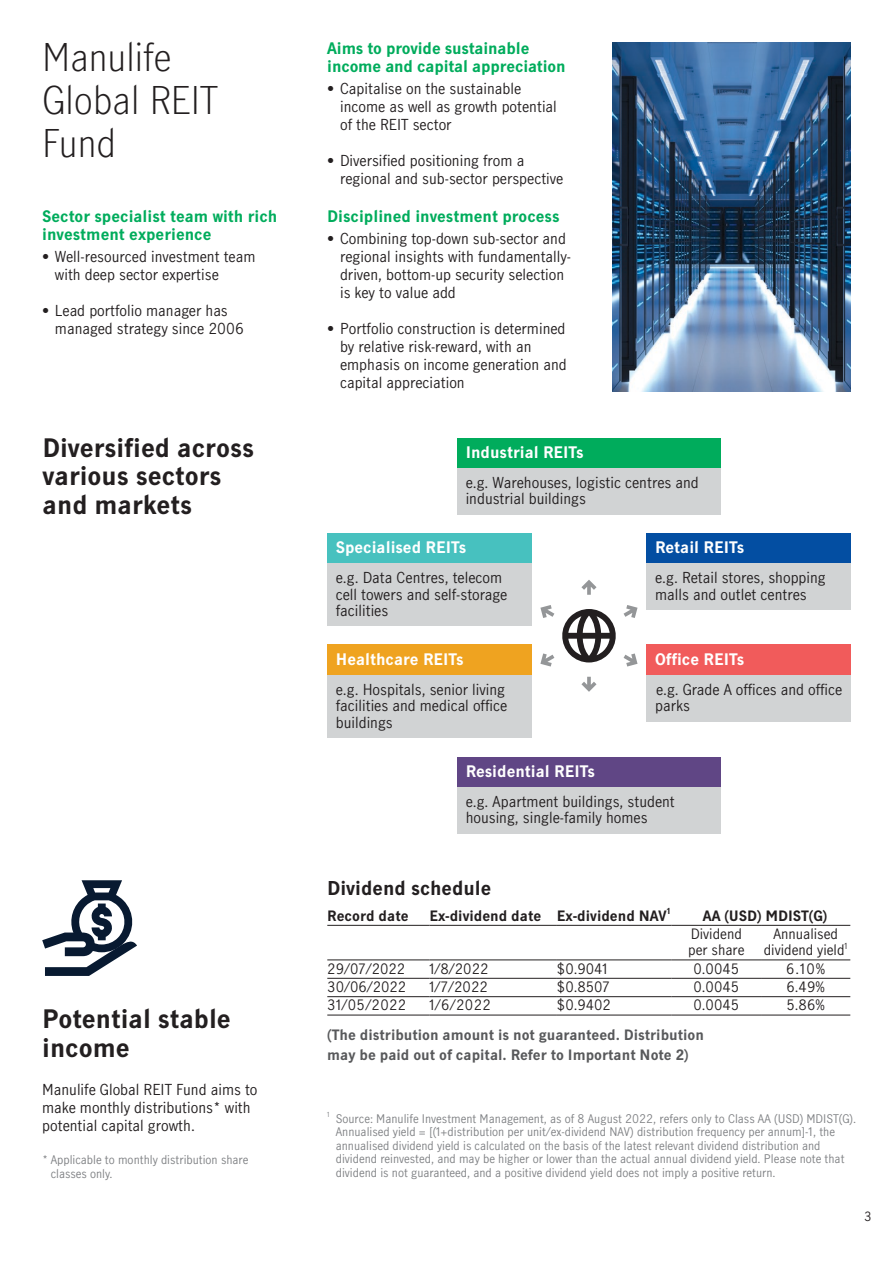
<style>
.page{position:relative;width:893px;height:1263px;background:#fff}
.page>*{position:absolute;margin:0;border:0;box-sizing:border-box;transform-origin:0 0}
.t1{font:300 36px/43.2px "Manulife JH Sans";color:#231f20}
.t2{font:700 24px/28.8px "Manulife JH Sans";color:#231f20}
.t3{font:700 18px "Manulife JH Sans";color:#231f20}
.t4{font:700 15px/18px "Manulife JH Sans";color:#00ac5c}
.t5{font:700 15px "Manulife JH Sans";color:#fff}
.t6{font:14.25px/18px "Manulife JH Sans";color:#231f20}
.t7{font:13.5px/16.2px "Manulife JH Sans";color:#231f20}
.t8{font:700 13.5px/19.5px "Manulife JH Sans";color:#58595b}
.t9{font:700 13.5px "Manulife JH Sans";color:#231f20}
.t10{font:12px "Manulife JH Sans";color:#231f20}
.t11{font:11.25px/13.5px "Manulife JH Sans";color:#808285}
.t12{font:700 7.8px "Manulife JH Sans";color:#231f20}
.t13{font:7.8px "Manulife JH Sans";color:#231f20}
.t14{font:6.6px "Manulife JH Sans";color:#808285}
</style>
<div class="page">
<div style="left:457px;top:757px;width:264px;height:30px;background:#604685"></div>
<div style="left:457px;top:787px;width:264px;height:46px;background:#d1d3d4"></div>
<div style="left:457px;top:438px;width:264px;height:30px;background:#00ac5c"></div>
<div style="left:457px;top:468px;width:264px;height:46px;background:#d1d3d4"></div>
<div style="left:647px;top:645px;width:204px;height:30px;background:#f15b5b"></div>
<div style="left:647px;top:675px;width:204px;height:46px;background:#d1d3d4"></div>
<div style="left:647px;top:533px;width:204px;height:30px;background:#034ea2"></div>
<div style="left:647px;top:563px;width:204px;height:47px;background:#d1d3d4"></div>
<div style="left:327px;top:645px;width:204px;height:30px;background:#efa320"></div>
<div style="left:327px;top:675px;width:204px;height:63px;background:#d1d3d4"></div>
<div style="left:327px;top:533px;width:204px;height:30px;background:#47c1bf"></div>
<div style="left:327px;top:563px;width:204px;height:63px;background:#d1d3d4"></div>
<svg style="left:562px;top:609px;width:54px;height:53px"></svg>
<svg style="left:581px;top:677px;width:15px;height:15px"></svg>
<svg style="left:581px;top:580px;width:15px;height:15px"></svg>
<svg style="left:624px;top:653px;width:13px;height:13px"></svg>
<svg style="left:540px;top:605px;width:14px;height:13px"></svg>
<svg style="left:540px;top:653px;width:14px;height:13px"></svg>
<svg style="left:624px;top:605px;width:13px;height:13px"></svg>
<svg style="left:42px;top:880px;width:95px;height:96px"></svg>
<img style="left:612px;top:43px;width:239px;height:348px">
<hr style="left:327px;top:925px;width:102px;height:1px;background:#231f20">
<hr style="left:429px;top:925px;width:128px;height:1px;background:#231f20">
<hr style="left:557px;top:925px;width:115px;height:1px;background:#231f20">
<hr style="left:672px;top:925px;width:89px;height:1px;background:#231f20">
<hr style="left:761px;top:925px;width:89px;height:1px;background:#231f20">
<hr style="left:672px;top:959px;width:89px;height:1px;background:#231f20">
<hr style="left:761px;top:959px;width:89px;height:1px;background:#231f20">
<hr style="left:672px;top:978px;width:89px;height:1px;background:#231f20">
<hr style="left:761px;top:978px;width:89px;height:1px;background:#231f20">
<hr style="left:327px;top:996px;width:102px;height:1px;background:#231f20">
<hr style="left:429px;top:996px;width:128px;height:1px;background:#231f20">
<hr style="left:557px;top:996px;width:115px;height:1px;background:#231f20">
<hr style="left:672px;top:996px;width:89px;height:1px;background:#231f20">
<hr style="left:761px;top:996px;width:89px;height:1px;background:#231f20">
<hr style="left:327px;top:1015px;width:102px;height:1px;background:#231f20">
<hr style="left:429px;top:1015px;width:128px;height:1px;background:#231f20">
<hr style="left:557px;top:1015px;width:115px;height:1px;background:#231f20">
<hr style="left:672px;top:1015px;width:89px;height:1px;background:#231f20">
<hr style="left:761px;top:1015px;width:89px;height:1px;background:#231f20">
<hr style="left:327px;top:959px;width:102px;height:1px;background:#231f20">
<hr style="left:429px;top:959px;width:128px;height:1px;background:#231f20">
<hr style="left:557px;top:959px;width:115px;height:1px;background:#231f20">
<hr style="left:327px;top:978px;width:102px;height:1px;background:#231f20">
<hr style="left:429px;top:978px;width:128px;height:1px;background:#231f20">
<hr style="left:557px;top:978px;width:115px;height:1px;background:#231f20">
<h1 class="t1" style="left:42px;top:34px;width:177px">Manulife<br>Global REIT<br>Fund</h1>
<p class="t4" style="left:42px;top:207px;width:237px">Sector specialist team with rich investment experience</p>
<p class="t6" style="left:55px;top:247px;width:202px;text-indent:-13px">• Well-resourced investment team with deep sector expertise</p>
<p class="t6" style="left:55px;top:301px;width:190px;text-indent:-13px">• Lead portfolio manager has managed strategy since 2006</p>
<h2 class="t2" style="left:43px;top:432px;width:213px">Diversified across various sectors and markets</h2>
<h2 class="t2" style="left:42px;top:1003px;width:190px">Potential stable income</h2>
<p class="t6" style="left:42px;top:1080px;width:217px">Manulife Global REIT Fund aims to make monthly distributions* with potential capital growth.</p>
<p class="t11" style="left:51px;top:1152px;width:199px;text-indent:-9px">* Applicable to monthly distribution share classes only.</p>
<p class="t4" style="left:327px;top:39px;width:240px">Aims to provide sustainable income and capital appreciation</p>
<p class="t6" style="left:340px;top:79px;width:218px;text-indent:-13px">• Capitalise on the sustainable income as well as growth potential of the REIT sector</p>
<p class="t6" style="left:340px;top:151px;width:225px;text-indent:-13px">• Diversified positioning from a regional and sub-sector perspective</p>
<p class="t4" style="left:327px;top:207px;width:234px">Disciplined investment process</p>
<p class="t6" style="left:340px;top:229px;width:233px;text-indent:-13px">• Combining top-down sub-sector and regional insights with fundamentally&shy;driven, bottom-up security selection is key to value add</p>
<p class="t6" style="left:340px;top:319px;width:228px;text-indent:-13px">• Portfolio construction is determined by relative risk-reward, with an emphasis on income generation and capital appreciation</p>
<p class="t5" style="left:466px;top:441px;width:119px">Industrial REITs</p>
<p class="t6" style="left:466px;top:474px;width:235px;line-height:16.5px">e.g. Warehouses, logistic centres and industrial buildings</p>
<p class="t5" style="left:336px;top:537px;width:132px">Specialised REITs</p>
<p class="t6" style="left:336px;top:569px;width:173px;line-height:16.5px">e.g. Data Centres, telecom cell towers and self-storage facilities</p>
<p class="t5" style="left:336px;top:648px;width:129px">Healthcare REITs</p>
<p class="t6" style="left:336px;top:680px;width:173px;line-height:16.5px">e.g. Hospitals, senior living facilities and medical office buildings</p>
<p class="t5" style="left:655px;top:537px;width:90px">Retail REITs</p>
<p class="t6" style="left:655px;top:569px;width:172px;line-height:16.5px">e.g. Retail stores, shopping malls and outlet centres</p>
<p class="t5" style="left:655px;top:648px;width:90px">Office REITs</p>
<p class="t6" style="left:655px;top:680px;width:189px;line-height:16.5px">e.g. Grade A offices and office parks</p>
<p class="t5" style="left:466px;top:760px;width:131px">Residential REITs</p>
<p class="t6" style="left:466px;top:792px;width:211px;line-height:16.5px">e.g. Apartment buildings, student housing, single-family homes</p>
<p class="t3" style="left:327px;top:875px;width:166px">Dividend schedule</p>
<p class="t9" style="left:327px;top:906px;width:83px">Record date</p>
<p class="t9" style="left:429px;top:906px;width:239px">Ex-dividend date Ex-dividend NAV</p>
<p class="t12" style="left:667px;top:905px;width:5px">1</p>
<p class="t9" style="left:703px;top:906px;width:126px">AA (USD) MDIST(G)</p>
<p class="t7" style="left:688px;top:925px;width:58px">Dividend per share</p>
<p class="t7" style="left:764px;top:925px;width:82px;text-align:center">Annualised dividend yield</p>
<p class="t13" style="left:844px;top:940px;width:5px">1</p>
<p class="t7" style="left:327px;top:960px;width:80px">29/07/2022</p>
<p class="t7" style="left:429px;top:960px;width:61px">1/8/2022</p>
<p class="t7" style="left:557px;top:960px;width:52px">$0.9041</p>
<p class="t7" style="left:694px;top:960px;width:47px">0.0045</p>
<p class="t7" style="left:786px;top:960px;width:40px">6.10%</p>
<p class="t7" style="left:327px;top:978px;width:81px">30/06/2022</p>
<p class="t7" style="left:429px;top:978px;width:60px">1/7/2022</p>
<p class="t7" style="left:557px;top:978px;width:55px">$0.8507</p>
<p class="t7" style="left:694px;top:978px;width:47px">0.0045</p>
<p class="t7" style="left:786px;top:978px;width:40px">6.49%</p>
<p class="t7" style="left:327px;top:996px;width:80px">31/05/2022</p>
<p class="t7" style="left:429px;top:996px;width:63px">1/6/2022</p>
<p class="t7" style="left:557px;top:996px;width:56px">$0.9402</p>
<p class="t7" style="left:694px;top:996px;width:47px">0.0045</p>
<p class="t7" style="left:786px;top:996px;width:40px">5.86%</p>
<p class="t8" style="left:327px;top:1025px;width:378px">(The distribution amount is not guaranteed. Distribution may be paid out of capital. Refer to Important Note 2)</p>
<p class="t14" style="left:327px;top:1110px;width:4px">1</p>
<p class="t11" style="left:336px;top:1111px;width:522px">Source: Manulife Investment Management, as of 8 August 2022, refers only to Class AA (USD) MDIST(G).<br>Annualised yield = [(1+distribution per unit/ex-dividend NAV) distribution frequency per annum]-1, the annualised dividend yield is calculated on the basis of the latest relevant dividend distribution and dividend reinvested, and may be higher or lower than the actual annual dividend yield. Please note that dividend is not guaranteed, and a positive dividend yield does not imply a positive return.</p>
<p class="t10" style="left:864px;top:1208px;width:9px">3</p>
</div>
